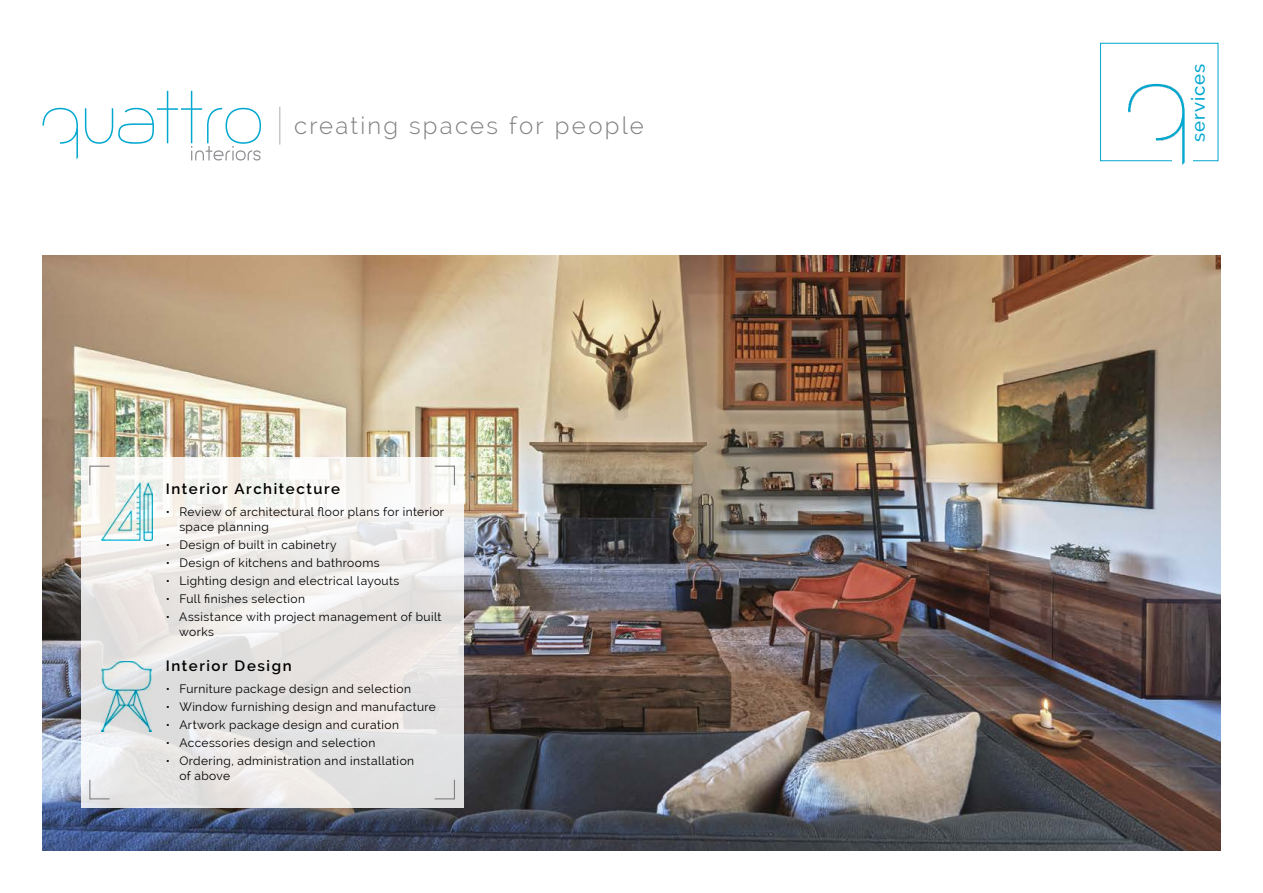
<style>
.page{position:relative;width:1263px;height:893px;background:#fff}
.page>*{position:absolute;margin:0;border:0;box-sizing:border-box;transform-origin:0 0}
.t1{font:300 24px "Raleway";letter-spacing:.09em;color:#808080}
.t2{font:500 18.6px "Raleway";letter-spacing:.045em;color:#00a7cf}
.t3{font:600 15px "Raleway";letter-spacing:.105em;color:#000}
.t4{font:12px/15px "Raleway";letter-spacing:.035em;color:#000}
</style>
<div class="page">
<img style="left:43px;top:255px;width:1177px;height:595px">
<svg style="left:81px;top:457px;width:382px;height:351px;fill:#eae6e4"></svg>
<svg style="left:85px;top:91px;width:176px;height:70px"></svg>
<svg style="left:43px;top:108px;width:35px;height:51px"></svg>
<hr style="left:279px;top:107px;width:1px;height:38px;background:#adadad">
<svg style="left:89px;top:466px;width:21px;height:19px"></svg>
<svg style="left:435px;top:466px;width:20px;height:19px"></svg>
<svg style="left:435px;top:780px;width:20px;height:19px"></svg>
<svg style="left:89px;top:780px;width:21px;height:19px"></svg>
<img style="left:101px;top:483px;width:51px;height:57px">
<img style="left:102px;top:661px;width:49px;height:71px">
<div style="left:1100px;top:43px;width:118px;height:118px;border:1px solid #00a7cf"></div>
<div style="left:1172px;top:159px;width:20px;height:5px;background:#fff"></div>
<svg style="left:1128px;top:84px;width:56px;height:81px"></svg>
<h1 class="t1" style="left:294px;top:111px;width:351px">creating spaces for people</h1>
<p class="t3" style="left:166px;top:480px;width:176px">Interior Architecture</p>
<p class="t4" style="left:179px;top:504px;width:266px;text-indent:-14px">• Review of architectural floor plans for interior space planning</p>
<p class="t4" style="left:166px;top:537px;width:172px">• Design of built in cabinetry</p>
<p class="t4" style="left:166px;top:555px;width:215px">• Design of kitchens and bathrooms</p>
<p class="t4" style="left:166px;top:573px;width:235px">• Lighting design and electrical layouts</p>
<p class="t4" style="left:166px;top:591px;width:141px">• Full finishes selection</p>
<p class="t4" style="left:179px;top:609px;width:264px;text-indent:-13px">• Assistance with project management of built works</p>
<p class="t3" style="left:166px;top:657px;width:127px">Interior Design</p>
<p class="t4" style="left:166px;top:681px;width:247px">• Furniture package design and selection</p>
<p class="t4" style="left:166px;top:699px;width:272px">• Window furnishing design and manufacture</p>
<p class="t4" style="left:166px;top:717px;width:235px">• Artwork package design and curation</p>
<p class="t4" style="left:166px;top:735px;width:211px">• Accessories design and selection</p>
<p class="t4" style="left:179px;top:753px;width:236px;text-indent:-13px">• Ordering, administration and installation of above</p>
<h2 class="t2" style="left:1187px;top:142px;width:79px;rotate:-90deg">services</h2>
</div>
